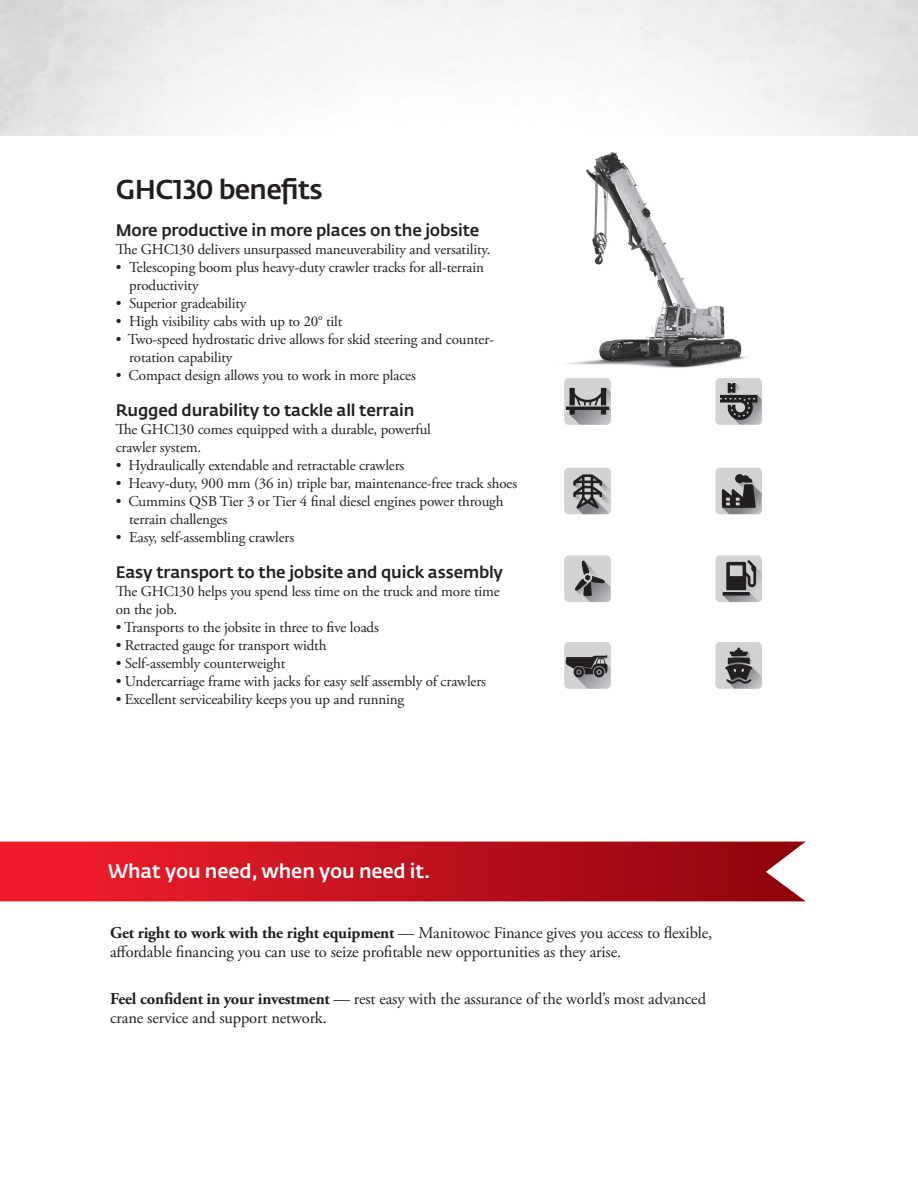
<style>
.page{position:relative;width:918px;height:1188px;background:#fff}
.page>*{position:absolute;margin:0;border:0;box-sizing:border-box;transform-origin:0 0}
.t1{font:500 27px "Fedra Sans Pro";letter-spacing:-.025em;color:#231f20}
.t2{font:500 19.5px "Fedra Sans Pro";letter-spacing:-.01em;color:#fff}
.t3{font:16.5px/19.5px "Adobe Garamond Pro";letter-spacing:-.01em;color:#231f20}
.t4{font:500 16.5px "Fedra Sans Pro";letter-spacing:-.01em;color:#231f20}
.t5{font:15px/18px "Adobe Garamond Pro";letter-spacing:-.01em;color:#231f20}
.s1{font-weight:700}
</style>
<div class="page">
<div style="left:564px;top:378px;width:47px;height:47px;background:#d1d2d4;border-radius:5px"></div>
<svg style="left:566px;top:388px;width:45px;height:37px"></svg>
<div style="left:715px;top:378px;width:47px;height:47px;background:#d1d2d4;border-radius:5px"></div>
<svg style="left:720px;top:383px;width:42px;height:42px"></svg>
<div style="left:564px;top:468px;width:47px;height:46px;background:#d1d2d4;border-radius:5px"></div>
<svg style="left:573px;top:474px;width:38px;height:40px"></svg>
<div style="left:715px;top:468px;width:47px;height:46px;background:#d1d2d4;border-radius:5px"></div>
<svg style="left:722px;top:474px;width:40px;height:40px"></svg>
<div style="left:564px;top:555px;width:47px;height:47px;background:#d1d2d4;border-radius:5px"></div>
<svg style="left:575px;top:560px;width:36px;height:42px"></svg>
<div style="left:715px;top:555px;width:47px;height:47px;background:#d1d2d4;border-radius:5px"></div>
<svg style="left:723px;top:560px;width:39px;height:42px"></svg>
<div style="left:564px;top:642px;width:47px;height:47px;background:#d1d2d4;border-radius:5px"></div>
<svg style="left:566px;top:655px;width:45px;height:34px"></svg>
<div style="left:715px;top:642px;width:47px;height:47px;background:#d1d2d4;border-radius:5px"></div>
<svg style="left:725px;top:648px;width:37px;height:41px"></svg>
<img style="left:566px;top:153px;width:181px;height:215px">
<svg style="left:0;top:842px;width:805px;height:59px;background:#c41722"></svg>
<h1 class="t1" style="left:116px;top:173px;width:209px">GHC130 benefits</h1>
<p class="t4" style="left:116px;top:220px;width:365px">More productive in more places on the jobsite</p>
<p class="t5" style="left:116px;top:241px;width:376px">The GHC130 delivers unsurpassed maneuverability and versatility.</p>
<p class="t5" style="left:129px;top:259px;width:356px;text-indent:-14px">• Telescoping boom plus heavy-duty crawler tracks for all-terrain productivity</p>
<p class="t5" style="left:116px;top:295px;width:132px">• Superior gradeability</p>
<p class="t5" style="left:116px;top:313px;width:228px">• High visibility cabs with up to 20° tilt</p>
<p class="t5" style="left:129px;top:331px;width:366px;text-indent:-14px">• Two-speed hydrostatic drive allows for skid steering and counter&shy;rotation capability</p>
<p class="t5" style="left:116px;top:367px;width:302px">• Compact design allows you to work in more places</p>
<p class="t4" style="left:116px;top:400px;width:300px">Rugged durability to tackle all terrain</p>
<p class="t5" style="left:116px;top:421px;width:317px">The GHC130 comes equipped with a durable, powerful crawler system.</p>
<p class="t5" style="left:116px;top:457px;width:290px">• Hydraulically extendable and retractable crawlers</p>
<p class="t5" style="left:116px;top:475px;width:403px">• Heavy-duty, 900 mm (36 in) triple bar, maintenance-free track shoes</p>
<p class="t5" style="left:129px;top:493px;width:376px;text-indent:-14px">• Cummins QSB Tier 3 or Tier 4 final diesel engines power through terrain challenges</p>
<p class="t5" style="left:116px;top:529px;width:180px">• Easy, self-assembling crawlers</p>
<p class="t4" style="left:116px;top:562px;width:389px">Easy transport to the jobsite and quick assembly</p>
<p class="t5" style="left:116px;top:583px;width:386px">The GHC130 helps you spend less time on the truck and more time on the job.</p>
<p class="t5" style="left:116px;top:619px;width:265px">• Transports to the jobsite in three to five loads</p>
<p class="t5" style="left:116px;top:637px;width:212px">• Retracted gauge for transport width</p>
<p class="t5" style="left:116px;top:655px;width:171px">• Self-assembly counterweight</p>
<p class="t5" style="left:116px;top:673px;width:372px">• Undercarriage frame with jacks for easy self assembly of crawlers</p>
<p class="t5" style="left:116px;top:691px;width:290px">• Excellent serviceability keeps you up and running</p>
<h2 class="t2" style="left:108px;top:859px;width:324px">What you need, when you need it.</h2>
<p class="t3" style="left:110px;top:923px;width:604px"><span class="s1">Get right to work with the right equipment</span> — Manitowoc Finance gives you access to flexible, affordable financing you can use to seize profitable new opportunities as they arise.</p>
<p class="t3" style="left:110px;top:989px;width:597px"><span class="s1">Feel confident in your investment</span> — rest easy with the assurance of the world’s most advanced crane service and support network.</p>
</div>
